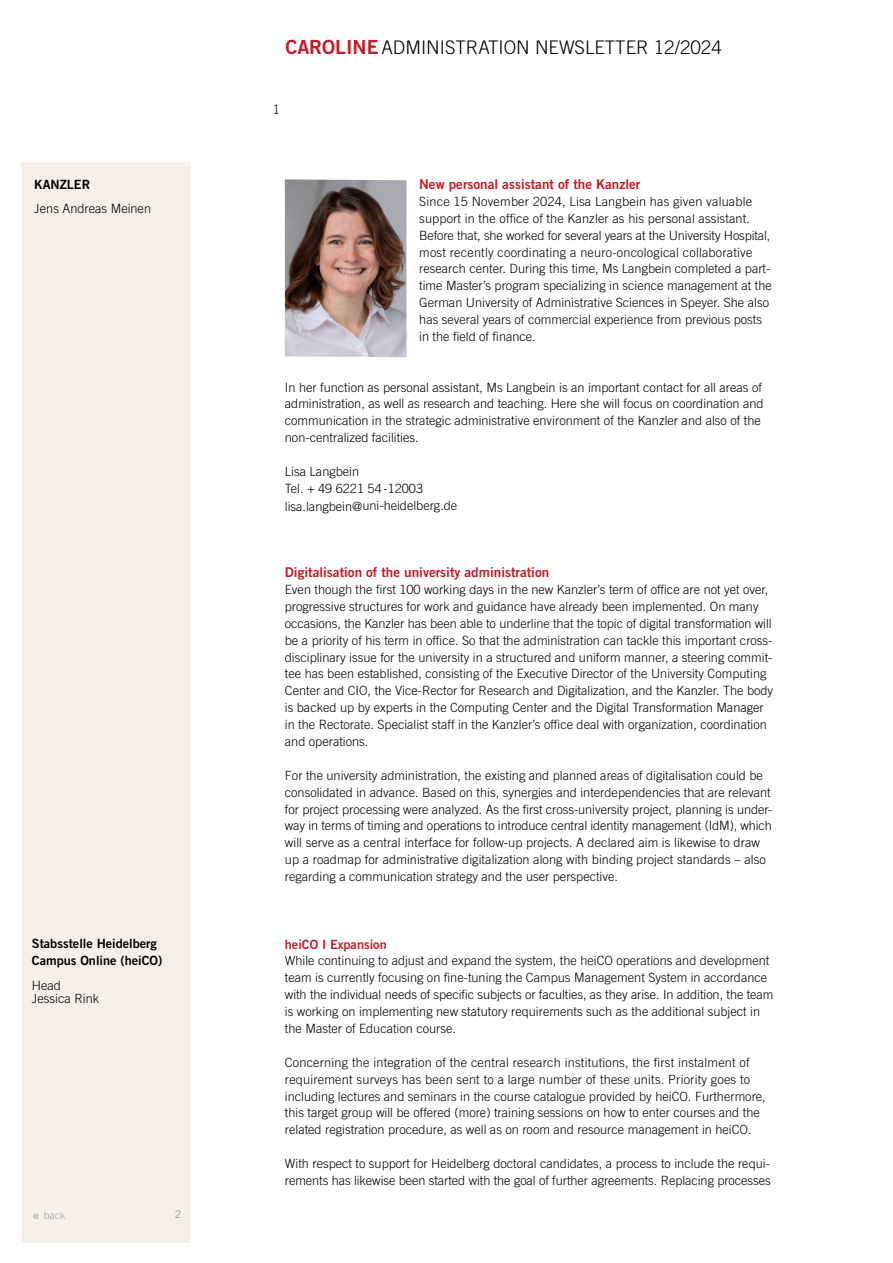
<style>
.page{position:relative;width:893px;height:1263px;background:#fff}
.page>*{position:absolute;margin:0;border:0;box-sizing:border-box;transform-origin:0 0}
.t1{font:300 18.75px "Trade Gothic LT Std";color:#000}
.t2{font:13.5px "Trade Gothic LT Std Bd 2";color:#c61a27}
.t3{font:300 12.75px/17px "Trade Gothic LT Std";color:#000}
.t4{font:12.75px/17px "Trade Gothic LT Std Bd 2";color:#000}
.t5{font:12.75px "Trade Gothic LT Std Bd 2";color:#c61a27}
.t6{font:300 10.5px "Trade Gothic LT Pro";color:#9d9d9c}
.t7{font:300 10.5px "Trade Gothic LT Std";color:#7c7b7b}
.s1{font-family:"Trade Gothic LT Std Bd 2";font-weight:400;font-size:19.5px;color:#c61a27}
.s2{font-size:17.25px}
</style>
<div class="page">
<div style="left:21px;top:162px;width:170px;height:1080px;background:#f5f1ea"></div>
<img style="left:285px;top:179px;width:121px;height:178px">
<h1 class="t1" style="left:285px;top:36px;width:438px"><span class="s1">CAROLINE</span> ADMINISTRATION NEWSLETTER 12/2024</h1>
<p class="t3" style="left:273px;top:101px;width:9px">1</p>
<p class="t4" style="left:34px;top:176px;width:57px">KANZLER</p>
<p class="t3" style="left:34px;top:200px;width:118px">Jens Andreas Meinen</p>
<p class="t2" style="left:419px;top:176px;width:223px">New personal assistant of the Kanzler</p>
<p class="t3" style="left:419px;top:193px;width:354px">Since 15 November 2024, Lisa Langbein has given valuable support in the office of the Kanzler as his personal assistant.<br>Before that, she worked for several years at the University Hospital, most recently coordinating a neuro-oncological collaborative research center. During this time, Ms Langbein completed a part&shy;time Master’s program specializing in science management at the German University of Administrative Sciences in Speyer. She also has several years of commercial experience from previous posts in the field of finance.</p>
<p class="t3" style="left:285px;top:378px;width:480px">In her function as personal assistant, Ms Langbein is an important contact for all areas of administration, as well as research and teaching. Here she will focus on coordination and communication in the strategic administrative environment of the Kanzler and also of the non-centralized facilities.</p>
<p class="t3" style="left:285px;top:463px;width:174px">Lisa Langbein<br>Tel. + 49 6221 54-12003 lisa.langbein@uni-heidelberg.de</p>
<p class="t2" style="left:285px;top:564px;width:266px">Digitalisation of the university administration</p>
<p class="t3" style="left:285px;top:581px;width:490px">Even though the first 100 working days in the new Kanzler’s term of office are not yet over, progressive structures for work and guidance have already been implemented. On many occasions, the Kanzler has been able to underline that the topic of digital transformation will be a priority of his term in office. So that the administration can tackle this important cross&shy;disciplinary issue for the university in a structured and uniform manner, a steering commit&shy;tee has been established, consisting of the Executive Director of the University Computing Center and CIO, the Vice-Rector for Research and Digitalization, and the Kanzler. The body is backed up by experts in the Computing Center and the Digital Transformation Manager in the Rectorate. Specialist staff in the Kanzler’s office deal with organization, coordination and operations.</p>
<p class="t3" style="left:285px;top:767px;width:488px">For the university administration, the existing and planned areas of digitalisation could be consolidated in advance. Based on this, synergies and interdependencies that are relevant for project processing were analyzed. As the first cross-university project, planning is under&shy;way in terms of timing and operations to introduce central identity management (IdM), which will serve as a central interface for follow-up projects. A declared aim is likewise to draw up a roadmap for administrative digitalization along with binding project standards – also regarding a communication strategy and the user perspective.</p>
<p class="t4" style="left:32px;top:935px;width:132px">Stabsstelle Heidelberg<br>Campus Online (heiCO)</p>
<p class="t3" style="left:32px;top:978px;width:69px;line-height:13.5px">Head<br>Jessica Rink</p>
<p class="t5" style="left:285px;top:936px;width:103px">heiCO I Expansion</p>
<p class="t3" style="left:285px;top:952px;width:490px">While continuing to adjust and expand the system, the heiCO operations and development team is currently focusing on fine-tuning the Campus Management System in accordance with the individual needs of specific subjects or faculties, as they arise. In addition, the team is working on implementing new statutory requirements such as the additional subject in the Master of Education course.</p>
<p class="t3" style="left:285px;top:1053px;width:482px">Concerning the integration of the central research institutions, the first instalment of requirement surveys has been sent to a large number of these units. Priority goes to including lectures and seminars in the course catalogue provided by heiCO. Furthermore, this target group will be offered (more) training sessions on how to enter courses and the related registration procedure, as well as on room and resource management in heiCO.</p>
<p class="t3" style="left:285px;top:1155px;width:487px">With respect to support for Heidelberg doctoral candidates, a process to include the requi&shy;rements has likewise been started with the goal of further agreements. Replacing processes</p>
<p class="t6" style="left:32px;top:1209px;width:35px"><span class="s2">«</span> back</p>
<p class="t7" style="left:175px;top:1208px;width:7px">2</p>
</div>
